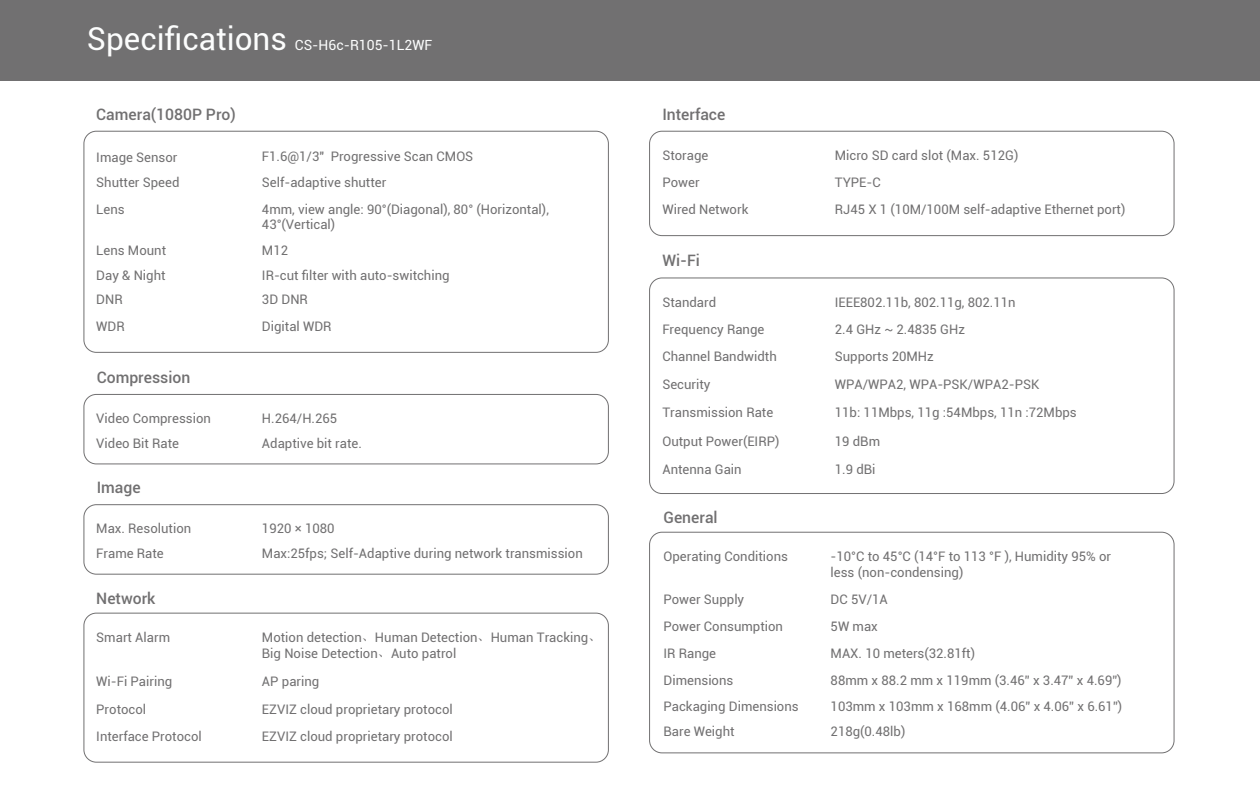
<style>
.page{position:relative;width:1260px;height:788px;background:#fff}
.page>*{position:absolute;margin:0;border:0;box-sizing:border-box;transform-origin:0 0}
.t1{font:31.5px "Roboto";color:#fcfdfd}
.t2{font:500 15.75px "Roboto";color:#717071}
.t3{font:14px "Roboto";color:#fcfdfd}
.t4{font:13.12px/15.8px "Roboto";color:#717071}
.s1{font-family:"Adobe Song Std";font-weight:300}
</style>
<div class="page">
<div style="left:0;top:0;width:1260px;height:80px;background:#717071"></div>
<div style="left:83px;top:394px;width:526px;height:70px;border:1px solid #717071;border-radius:12px"></div>
<div style="left:83px;top:504px;width:526px;height:70px;border:1px solid #717071;border-radius:12px"></div>
<div style="left:649px;top:531px;width:525px;height:222px;border:1px solid #717071;border-radius:12px"></div>
<div style="left:83px;top:612px;width:526px;height:150px;border:1px solid #717071;border-radius:12px"></div>
<div style="left:649px;top:131px;width:525px;height:105px;border:1px solid #717071;border-radius:12px"></div>
<div style="left:649px;top:277px;width:525px;height:217px;border:1px solid #717071;border-radius:12px"></div>
<div style="left:83px;top:131px;width:526px;height:222px;border:1px solid #717071;border-radius:12px"></div>
<h1 class="t1" style="left:87px;top:16px;width:202px">Specifications</h1>
<p class="t3" style="left:295px;top:35px;width:139px">CS-H6c-R105-1L2WF</p>
<p class="t2" style="left:96px;top:103px;width:141px">Camera(1080P Pro)</p>
<p class="t4" style="left:96px;top:149px;width:83px">Image Sensor</p>
<p class="t4" style="left:262px;top:148px;width:213px">F1.6@1/3" Progressive Scan CMOS</p>
<p class="t4" style="left:96px;top:174px;width:85px">Shutter Speed</p>
<p class="t4" style="left:262px;top:174px;width:126px">Self-adaptive shutter</p>
<p class="t4" style="left:96px;top:201px;width:30px">Lens</p>
<p class="t4" style="left:262px;top:201px;width:288px">4mm, view angle: 90°(Diagonal), 80° (Horizontal),<br>43°(Vertical)</p>
<p class="t4" style="left:96px;top:242px;width:71px">Lens Mount</p>
<p class="t4" style="left:262px;top:242px;width:28px">M12</p>
<p class="t4" style="left:96px;top:262px;width:71px;line-height:24.5px">Day &amp; Night<br>DNR</p>
<p class="t4" style="left:96px;top:318px;width:30px">WDR</p>
<p class="t4" style="left:262px;top:262px;width:189px;line-height:24.5px">IR-cut filter with auto-switching<br>3D DNR</p>
<p class="t4" style="left:262px;top:318px;width:71px">Digital WDR</p>
<p class="t2" style="left:97px;top:366px;width:95px">Compression</p>
<p class="t4" style="left:96px;top:410px;width:116px">Video Compression</p>
<p class="t4" style="left:262px;top:410px;width:77px">H.264/H.265</p>
<p class="t4" style="left:96px;top:434px;width:84px">Video Bit Rate</p>
<p class="t4" style="left:262px;top:434px;width:101px">Adaptive bit rate.</p>
<p class="t2" style="left:97px;top:476px;width:45px">Image</p>
<p class="t4" style="left:96px;top:520px;width:96px">Max. Resolution</p>
<p class="t4" style="left:262px;top:520px;width:74px">1920 × 1080</p>
<p class="t4" style="left:96px;top:544px;width:69px">Frame Rate</p>
<p class="t4" style="left:262px;top:544px;width:322px">Max:25fps; Self-Adaptive during network transmission</p>
<p class="t2" style="left:96px;top:587px;width:61px">Network</p>
<p class="t4" style="left:96px;top:628px;width:75px">Smart Alarm</p>
<p class="t4" style="left:262px;top:629px;width:341px">Motion detection<span class="s1">、</span>Human Detection<span class="s1">、</span>Human Tracking<span class="s1">、<br></span>Big Noise Detection<span class="s1">、</span>Auto patrol</p>
<p class="t4" style="left:96px;top:672px;width:78px">Wi-Fi Pairing</p>
<p class="t4" style="left:262px;top:672px;width:59px">AP paring</p>
<p class="t4" style="left:96px;top:700px;width:51px">Protocol</p>
<p class="t4" style="left:262px;top:700px;width:192px">EZVIZ cloud proprietary protocol</p>
<p class="t4" style="left:96px;top:728px;width:107px">Interface Protocol</p>
<p class="t4" style="left:262px;top:728px;width:192px">EZVIZ cloud proprietary protocol</p>
<p class="t2" style="left:662px;top:103px;width:64px">Interface</p>
<p class="t4" style="left:662px;top:147px;width:48px">Storage</p>
<p class="t4" style="left:835px;top:147px;width:185px">Micro SD card slot (Max. 512G)</p>
<p class="t4" style="left:662px;top:174px;width:39px">Power</p>
<p class="t4" style="left:835px;top:174px;width:47px">TYPE-C</p>
<p class="t4" style="left:662px;top:201px;width:88px">Wired Network</p>
<p class="t4" style="left:835px;top:201px;width:292px">RJ45 X 1 (10M/100M self-adaptive Ethernet port)</p>
<p class="t2" style="left:662px;top:250px;width:39px">Wi-Fi</p>
<p class="t4" style="left:662px;top:294px;width:55px">Standard</p>
<p class="t4" style="left:835px;top:294px;width:182px">IEEE802.11b, 802.11g, 802.11n</p>
<p class="t4" style="left:662px;top:321px;width:104px">Frequency Range</p>
<p class="t4" style="left:835px;top:321px;width:132px">2.4 GHz ~ 2.4835 GHz</p>
<p class="t4" style="left:662px;top:348px;width:116px">Channel Bandwidth</p>
<p class="t4" style="left:835px;top:348px;width:101px">Supports 20MHz</p>
<p class="t4" style="left:662px;top:376px;width:50px">Security</p>
<p class="t4" style="left:835px;top:376px;width:206px">WPA/WPA2, WPA-PSK/WPA2-PSK</p>
<p class="t4" style="left:662px;top:404px;width:112px">Transmission Rate</p>
<p class="t4" style="left:835px;top:404px;width:244px">11b: 11Mbps, 11g :54Mbps, 11n :72Mbps</p>
<p class="t4" style="left:662px;top:433px;width:119px">Output Power(EIRP)</p>
<p class="t4" style="left:835px;top:433px;width:47px">19 dBm</p>
<p class="t4" style="left:662px;top:461px;width:81px">Antenna Gain</p>
<p class="t4" style="left:835px;top:461px;width:42px">1.9 dBi</p>
<p class="t2" style="left:664px;top:506px;width:56px">General</p>
<p class="t4" style="left:664px;top:548px;width:126px">Operating Conditions</p>
<p class="t4" style="left:831px;top:548px;width:282px">-10°C to 45°C (14°F to 113 °F ), Humidity 95% or less (non-condensing)</p>
<p class="t4" style="left:664px;top:591px;width:82px">Power Supply</p>
<p class="t4" style="left:831px;top:591px;width:59px">DC 5V/1A</p>
<p class="t4" style="left:664px;top:618px;width:121px">Power Consumption</p>
<p class="t4" style="left:831px;top:618px;width:49px">5W max</p>
<p class="t4" style="left:664px;top:645px;width:54px">IR Range</p>
<p class="t4" style="left:831px;top:645px;width:146px">MAX. 10 meters(32.81ft)</p>
<p class="t4" style="left:664px;top:671px;width:71px">Dimensions</p>
<p class="t4" style="left:831px;top:671px;width:293px">88mm x 88.2 mm x 119mm (3.46” x 3.47” x 4.69”)</p>
<p class="t4" style="left:664px;top:697px;width:137px">Packaging Dimensions</p>
<p class="t4" style="left:831px;top:697px;width:293px">103mm x 103mm x 168mm (4.06” x 4.06” x 6.61”)</p>
<p class="t4" style="left:664px;top:722px;width:73px">Bare Weight</p>
<p class="t4" style="left:831px;top:722px;width:76px">218g(0.48lb)</p>
</div>
